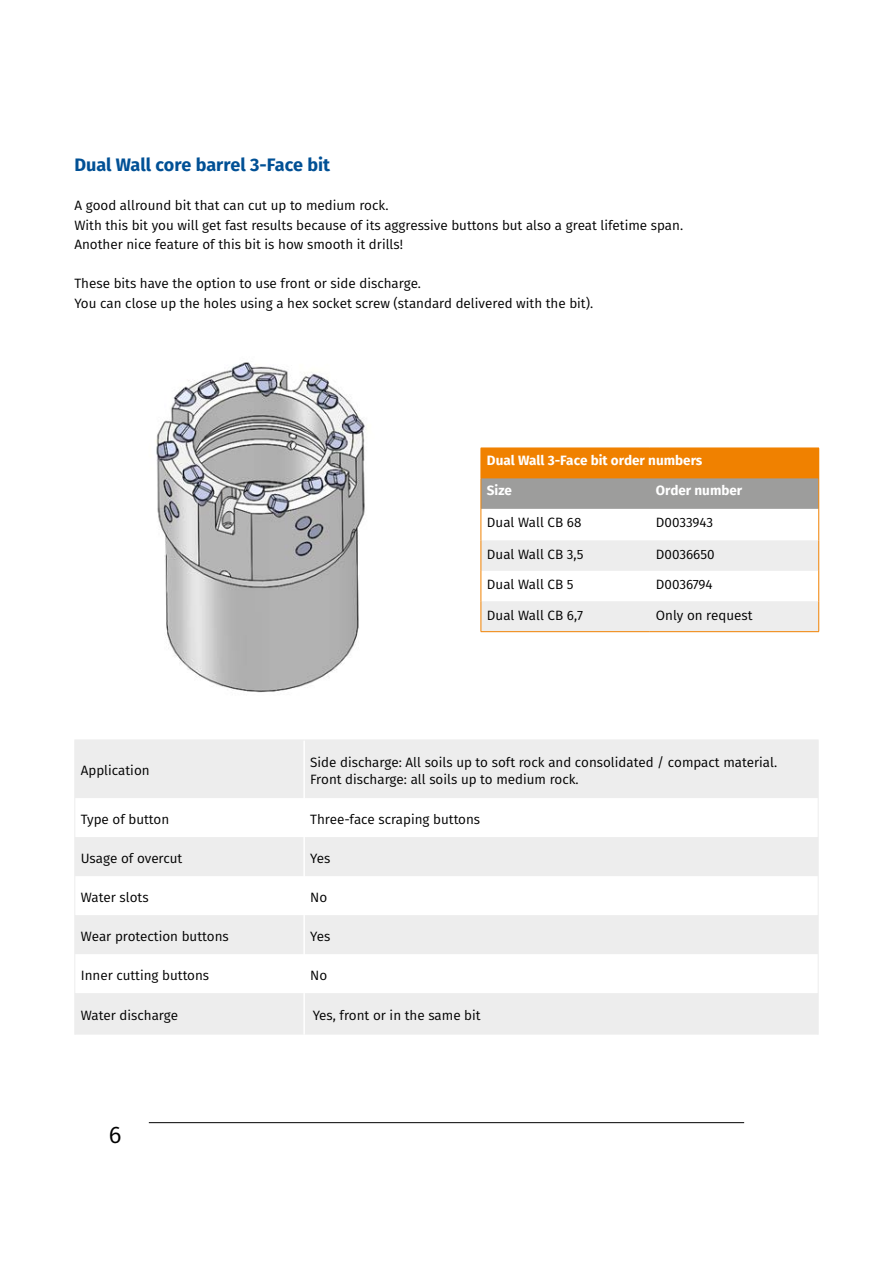
<style>
.page{position:relative;width:893px;height:1263px;background:#fff}
.page>*{position:absolute;margin:0;border:0;box-sizing:border-box;transform-origin:0 0}
.t1{font:24px "Fira Sans";color:#000}
.t2{font:700 18px "Fira Sans";color:#005095}
.t3{font:13.5px/19.5px "Fira Sans";color:#000}
.t4{font:700 13.5px "Fira Sans";color:#fff}
</style>
<div class="page">
<hr style="left:149px;top:1122px;width:595px;height:1px;background:#000">
<svg style="left:75px;top:741px;width:743px;height:294px;fill:#ededed"></svg>
<hr style="left:303px;top:740px;width:2px;height:58px;background:#fff">
<hr style="left:303px;top:798px;width:2px;height:39px;background:#fff">
<hr style="left:303px;top:837px;width:2px;height:39px;background:#fff">
<hr style="left:303px;top:876px;width:2px;height:39px;background:#fff">
<hr style="left:303px;top:915px;width:2px;height:39px;background:#fff">
<hr style="left:303px;top:954px;width:2px;height:39px;background:#fff">
<hr style="left:303px;top:993px;width:2px;height:42px;background:#fff">
<hr style="left:74px;top:740px;width:230px;height:1px;background:#ededed">
<hr style="left:74px;top:740px;width:1px;height:58px;background:#ededed">
<hr style="left:304px;top:740px;width:515px;height:1px;background:#ededed">
<hr style="left:818px;top:740px;width:1px;height:58px;background:#ededed">
<hr style="left:74px;top:798px;width:1px;height:39px;background:#ededed">
<hr style="left:818px;top:798px;width:1px;height:39px;background:#ededed">
<hr style="left:74px;top:837px;width:1px;height:39px;background:#ededed">
<hr style="left:818px;top:837px;width:1px;height:39px;background:#ededed">
<hr style="left:74px;top:876px;width:1px;height:39px;background:#ededed">
<hr style="left:818px;top:876px;width:1px;height:39px;background:#ededed">
<hr style="left:74px;top:915px;width:1px;height:39px;background:#ededed">
<hr style="left:818px;top:915px;width:1px;height:39px;background:#ededed">
<hr style="left:74px;top:954px;width:1px;height:39px;background:#ededed">
<hr style="left:818px;top:954px;width:1px;height:39px;background:#ededed">
<hr style="left:74px;top:993px;width:1px;height:42px;background:#ededed">
<hr style="left:818px;top:993px;width:1px;height:42px;background:#ededed">
<img style="left:156px;top:362px;width:210px;height:331px">
<div style="left:481px;top:448px;width:338px;height:30px;background:#f08100"></div>
<div style="left:482px;top:478px;width:336px;height:31px;background:#9d9d9c"></div>
<svg style="left:482px;top:540px;width:336px;height:91px"></svg>
<hr style="left:481px;top:478px;width:1px;height:31px;background:#f08100">
<hr style="left:818px;top:478px;width:1px;height:31px;background:#f08100">
<hr style="left:481px;top:509px;width:1px;height:31px;background:#f08100">
<hr style="left:818px;top:509px;width:1px;height:31px;background:#f08100">
<hr style="left:481px;top:540px;width:1px;height:31px;background:#f08100">
<hr style="left:818px;top:540px;width:1px;height:31px;background:#f08100">
<hr style="left:481px;top:571px;width:1px;height:30px;background:#f08100">
<hr style="left:818px;top:571px;width:1px;height:30px;background:#f08100">
<hr style="left:481px;top:601px;width:1px;height:30px;background:#f08100">
<hr style="left:818px;top:601px;width:1px;height:30px;background:#f08100">
<hr style="left:481px;top:631px;width:169px;height:1px;background:#f08100">
<hr style="left:650px;top:631px;width:169px;height:1px;background:#f08100">
<h2 class="t2" style="left:74px;top:152px;width:257px">Dual Wall core barrel 3-Face bit</h2>
<p class="t3" style="left:74px;top:195px;width:610px">A good allround bit that can cut up to medium rock.<br>With this bit you will get fast results because of its aggressive buttons but also a great lifetime span.<br>Another nice feature of this bit is how smooth it drills!</p>
<p class="t3" style="left:74px;top:273px;width:520px">These bits have the option to use front or side discharge.<br>You can close up the holes using a hex socket screw (standard delivered with the bit).</p>
<p class="t4" style="left:487px;top:450px;width:217px">Dual Wall 3-Face bit order numbers</p>
<p class="t4" style="left:487px;top:481px;width:27px">Size</p>
<p class="t4" style="left:656px;top:481px;width:88px">Order number</p>
<p class="t3" style="left:487px;top:513px;width:96px">Dual Wall CB 68</p>
<p class="t3" style="left:656px;top:513px;width:59px">D0033943</p>
<p class="t3" style="left:487px;top:544px;width:98px">Dual Wall CB 3,5</p>
<p class="t3" style="left:656px;top:544px;width:60px">D0036650</p>
<p class="t3" style="left:487px;top:575px;width:88px">Dual Wall CB 5</p>
<p class="t3" style="left:656px;top:575px;width:58px">D0036794</p>
<p class="t3" style="left:487px;top:605px;width:98px">Dual Wall CB 6,7</p>
<p class="t3" style="left:656px;top:605px;width:98px">Only on request</p>
<p class="t3" style="left:81px;top:760px;width:70px">Application</p>
<p class="t3" style="left:310px;top:754px;width:468px;line-height:16.5px">Side discharge: All soils up to soft rock and consolidated / compact material.<br>Front discharge: all soils up to medium rock.</p>
<p class="t3" style="left:81px;top:809px;width:90px">Type of button</p>
<p class="t3" style="left:310px;top:809px;width:172px">Three-face scraping buttons</p>
<p class="t3" style="left:81px;top:848px;width:103px">Usage of overcut</p>
<p class="t3" style="left:310px;top:848px;width:22px">Yes</p>
<p class="t3" style="left:81px;top:887px;width:69px">Water slots</p>
<p class="t3" style="left:310px;top:887px;width:19px">No</p>
<p class="t3" style="left:81px;top:926px;width:149px">Wear protection buttons</p>
<p class="t3" style="left:310px;top:926px;width:22px">Yes</p>
<p class="t3" style="left:81px;top:965px;width:130px">Inner cutting buttons</p>
<p class="t3" style="left:310px;top:965px;width:19px">No</p>
<p class="t3" style="left:81px;top:1005px;width:99px">Water discharge</p>
<p class="t3" style="left:313px;top:1005px;width:169px">Yes, front or in the same bit</p>
<h1 class="t1" style="left:109px;top:1117px;width:14px">6</h1>
</div>
